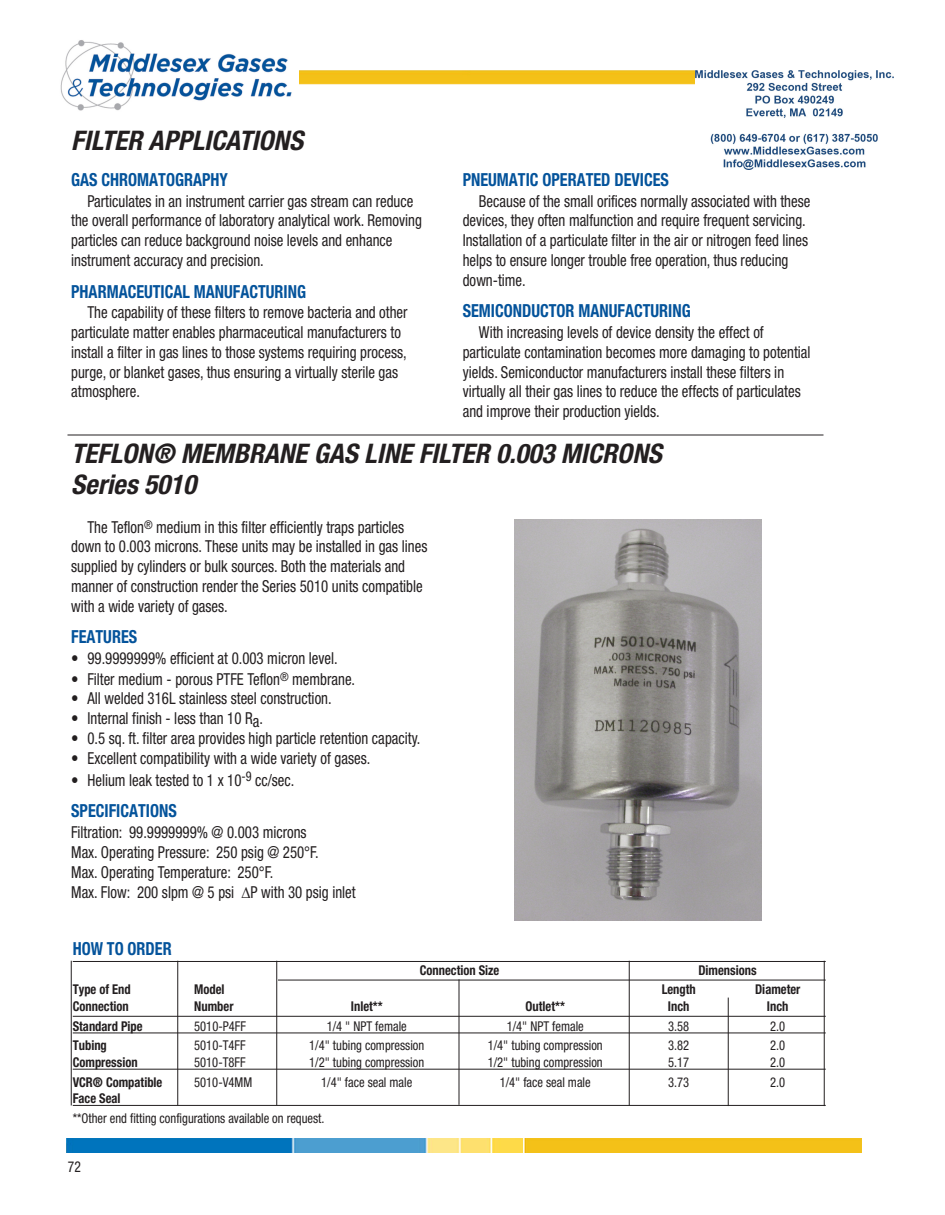
<style>
.page{position:relative;width:945px;height:1215px;background:#fff}
.page>*{position:absolute;margin:0;border:0;box-sizing:border-box;transform-origin:0 0}
.t1{font:italic 700 condensed 27px/31.5px "Helvetica Neue LT";color:#231f20}
.t2{font:700 condensed 18px "Helvetica Neue LT";color:#04539b;scale:.9 1}
.t3{font:condensed 16.5px/19.8px "Helvetica Neue LT";color:#231f20;scale:.9 1}
.t4{font:condensed 15px "Helvetica Neue LT";color:#231f20;scale:.9 1}
.t5{font:condensed 13.5px "Helvetica Neue LT";color:#231f20;scale:.93 1}
.t6{font:700 condensed 13.5px "Helvetica Neue LT";color:#231f20;scale:.93 1}
</style>
<div class="page">
<hr style="left:68px;top:435px;width:756px;height:1px;background:#231f20">
<hr style="left:73px;top:961px;width:753px;height:1px;background:#231f20">
<hr style="left:278px;top:980px;width:548px;height:1px;background:#231f20">
<hr style="left:73px;top:1016px;width:753px;height:1px;background:#231f20">
<hr style="left:73px;top:1033px;width:753px;height:1px;background:#231f20">
<hr style="left:73px;top:1069px;width:753px;height:1px;background:#231f20">
<hr style="left:73px;top:1105px;width:753px;height:1px;background:#231f20">
<hr style="left:177px;top:961px;width:1px;height:144px;background:#231f20">
<hr style="left:276px;top:961px;width:1px;height:144px;background:#231f20">
<hr style="left:459px;top:979px;width:1px;height:126px;background:#231f20">
<hr style="left:629px;top:961px;width:1px;height:145px;background:#231f20">
<hr style="left:728px;top:998px;width:1px;height:108px;background:#231f20">
<hr style="left:824px;top:961px;width:1px;height:145px;background:#231f20">
<hr style="left:71px;top:961px;width:1px;height:144px;background:#231f20">
<img style="left:515px;top:519px;width:247px;height:402px">
<img style="left:299px;top:70px;width:397px;height:15px">
<img style="left:67px;top:1139px;width:795px;height:13px">
<img style="left:60px;top:40px;width:232px;height:71px">
<img style="left:696px;top:70px;width:197px;height:99px">
<h1 class="t1" style="left:71px;top:127px;width:233px">FILTER APPLICATIONS</h1>
<p class="t2" style="left:71px;top:173px;width:176px">GAS CHROMATOGRAPHY</p>
<p class="t3" style="left:71px;top:192px;width:391px;text-indent:16px">Particulates in an instrument carrier gas stream can reduce the overall performance of laboratory analytical work. Removing particles can reduce background noise levels and enhance instrument accuracy and precision.</p>
<p class="t2" style="left:71px;top:285px;width:262px">PHARMACEUTICAL MANUFACTURING</p>
<p class="t3" style="left:71px;top:304px;width:375px;text-indent:16px">The capability of these filters to remove bacteria and other particulate matter enables pharmaceutical manufacturers to install a filter in gas lines to those systems requiring process, purge, or blanket gases, thus ensuring a virtually sterile gas atmosphere.</p>
<p class="t2" style="left:463px;top:173px;width:231px">PNEUMATIC OPERATED DEVICES</p>
<p class="t3" style="left:463px;top:192px;width:388px;text-indent:16px">Because of the small orifices normally associated with these devices, they often malfunction and require frequent servicing.<br>Installation of a particulate filter in the air or nitrogen feed lines helps to ensure longer trouble free operation, thus reducing down-time.</p>
<p class="t2" style="left:463px;top:305px;width:255px">SEMICONDUCTOR MANUFACTURING</p>
<p class="t3" style="left:463px;top:324px;width:388px;text-indent:16px">With increasing levels of device density the effect of particulate contamination becomes more damaging to potential yields. Semiconductor manufacturers install these filters in virtually all their gas lines to reduce the effects of particulates and improve their production yields.</p>
<h1 class="t1" style="left:71px;top:440px;width:592px">TEFLON® MEMBRANE GAS LINE FILTER 0.003 MICRONS<br>Series 5010</h1>
<p class="t3" style="left:71px;top:518px;width:397px;text-indent:16px">The Teflon<sup>®</sup> medium in this filter efficiently traps particles down to 0.003 microns. These units may be installed in gas lines supplied by cylinders or bulk sources. Both the materials and manner of construction render the Series 5010 units compatible with a wide variety of gases.</p>
<p class="t2" style="left:71px;top:631px;width:75px">FEATURES</p>
<p class="t3" style="left:71px;top:650px;width:297px">• 99.9999999% efficient at 0.003 micron level.</p>
<p class="t3" style="left:71px;top:670px;width:317px">• Filter medium - porous PTFE Teflon<sup>®</sup> membrane.</p>
<p class="t3" style="left:71px;top:690px;width:291px">• All welded 316L stainless steel construction.</p>
<p class="t3" style="left:71px;top:710px;width:215px">• Internal finish - less than 10 Ra.</p>
<p class="t3" style="left:71px;top:730px;width:390px">• 0.5 sq. ft. filter area provides high particle retention capacity.</p>
<p class="t3" style="left:71px;top:749px;width:334px">• Excellent compatibility with a wide variety of gases.</p>
<p class="t3" style="left:71px;top:771px;width:249px">• Helium leak tested to 1 x 10<sup>-9</sup> cc/sec.</p>
<p class="t2" style="left:71px;top:805px;width:119px">SPECIFICATIONS</p>
<p class="t3" style="left:71px;top:824px;width:318px">Filtration: 99.9999999% @ 0.003 microns<br>Max. Operating Pressure: 250 psig @ 250°F.<br>Max. Operating Temperature: 250°F.<br>Max. Flow: 200 slpm @ 5 psi ∆P with 30 psig inlet</p>
<p class="t2" style="left:73px;top:942px;width:111px">HOW TO ORDER</p>
<p class="t6" style="left:420px;top:965px;width:87px">Connection Size</p>
<p class="t6" style="left:698px;top:965px;width:64px">Dimensions</p>
<p class="t6" style="left:73px;top:985px;width:64px">Type of End</p>
<p class="t6" style="left:194px;top:985px;width:34px">Model</p>
<p class="t6" style="left:662px;top:985px;width:38px">Length</p>
<p class="t6" style="left:755px;top:985px;width:50px">Diameter</p>
<p class="t6" style="left:73px;top:1001px;width:62px">Connection</p>
<p class="t6" style="left:194px;top:1001px;width:44px">Number</p>
<p class="t6" style="left:351px;top:1001px;width:36px">Inlet**</p>
<p class="t6" style="left:526px;top:1001px;width:44px">Outlet**</p>
<p class="t6" style="left:668px;top:1001px;width:25px">Inch</p>
<p class="t6" style="left:767px;top:1001px;width:25px">Inch</p>
<p class="t6" style="left:73px;top:1021px;width:77px">Standard Pipe</p>
<p class="t5" style="left:194px;top:1021px;width:57px">5010-P4FF</p>
<p class="t5" style="left:327px;top:1021px;width:88px">1/4 " NPT female</p>
<p class="t5" style="left:507px;top:1021px;width:84px">1/4" NPT female</p>
<p class="t5" style="left:668px;top:1021px;width:24px">3.58</p>
<p class="t5" style="left:770px;top:1021px;width:18px">2.0</p>
<p class="t6" style="left:73px;top:1041px;width:38px">Tubing</p>
<p class="t5" style="left:194px;top:1041px;width:57px">5010-T4FF</p>
<p class="t5" style="left:309px;top:1041px;width:125px">1/4" tubing compression</p>
<p class="t5" style="left:488px;top:1041px;width:125px">1/4" tubing compression</p>
<p class="t5" style="left:668px;top:1041px;width:24px">3.82</p>
<p class="t5" style="left:770px;top:1041px;width:18px">2.0</p>
<p class="t6" style="left:73px;top:1057px;width:71px">Compression</p>
<p class="t5" style="left:194px;top:1057px;width:57px">5010-T8FF</p>
<p class="t5" style="left:309px;top:1057px;width:125px">1/2" tubing compression</p>
<p class="t5" style="left:488px;top:1057px;width:125px">1/2" tubing compression</p>
<p class="t5" style="left:668px;top:1057px;width:24px">5.17</p>
<p class="t5" style="left:770px;top:1057px;width:18px">2.0</p>
<p class="t6" style="left:73px;top:1077px;width:98px">VCR® Compatible</p>
<p class="t5" style="left:194px;top:1077px;width:64px">5010-V4MM</p>
<p class="t5" style="left:321px;top:1077px;width:99px">1/4" face seal male</p>
<p class="t5" style="left:500px;top:1077px;width:99px">1/4" face seal male</p>
<p class="t5" style="left:668px;top:1077px;width:24px">3.73</p>
<p class="t5" style="left:770px;top:1077px;width:18px">2.0</p>
<p class="t6" style="left:73px;top:1093px;width:53px">Face Seal</p>
<p class="t5" style="left:73px;top:1113px;width:272px">**Other end fitting configurations available on request.</p>
<p class="t4" style="left:68px;top:1161px;width:16px">72</p>
</div>
